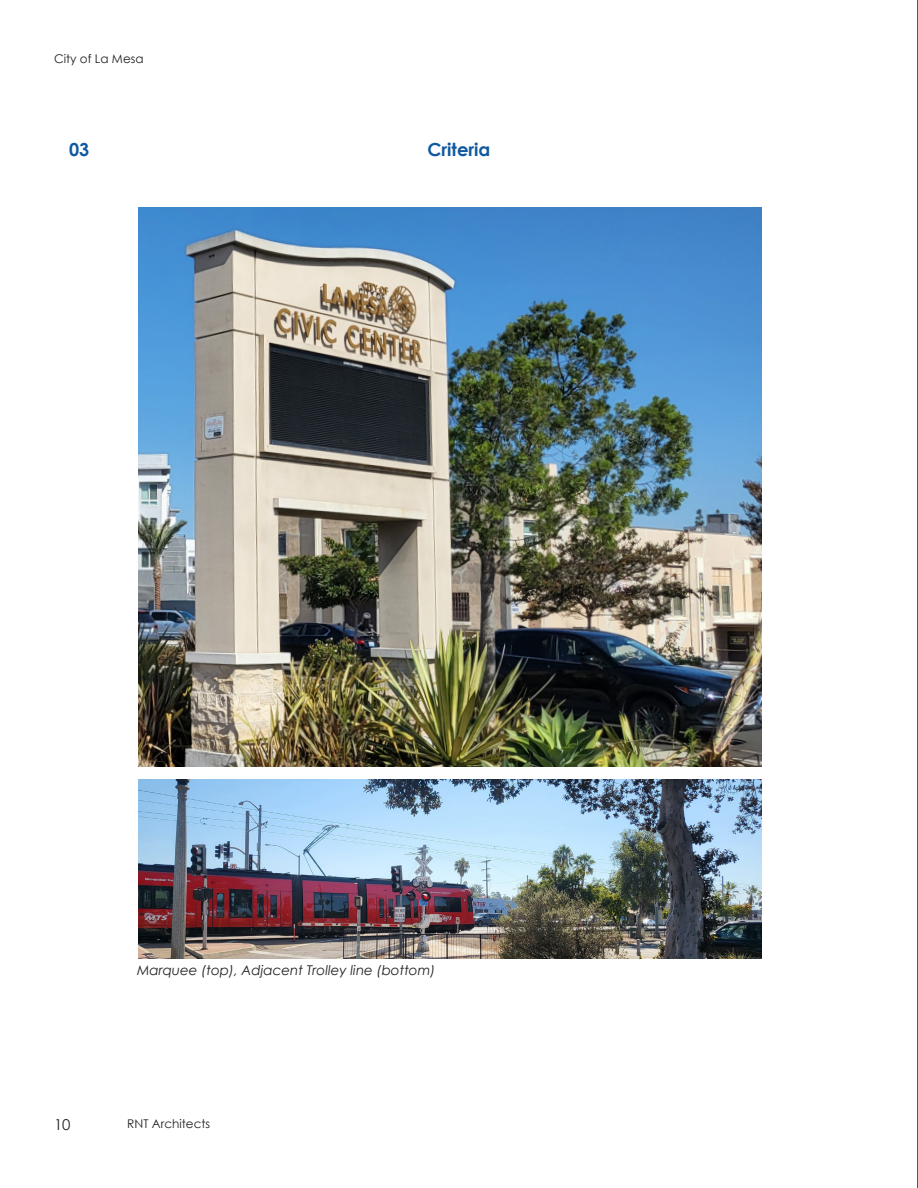
<style>
.page{position:relative;width:918px;height:1188px;background:#fff}
.page>*{position:absolute;margin:0;border:0;box-sizing:border-box;transform-origin:0 0}
._12_pt_-_Section_Hea{font:700 18px "Century Gothic";color:#1059a0}
._12_pt_-_Section_Num{font:700 18px "Century Gothic";color:#1059a0}
._10_pt_-_Page_Number{font:15px "Century Gothic";color:#231f20}
._11_pt_-_Body{font:italic 13.5px "Century Gothic";color:#231f20}
._8_pt_-_Header_Foote{font:12px "Century Gothic";color:#231f20}
</style>
<div class="page">
<img style="left:139px;top:208px;width:622px;height:559px">
<img style="left:139px;top:779px;width:623px;height:180px">
<hr style="left:917px;top:0;width:1px;height:1188px;background:#231f20">
<p class="_8_pt_-_Header_Foote" style="left:54px;top:50px;width:91px">City of La Mesa</p>
<p class="_12_pt_-_Section_Num" style="left:69px;top:136px;width:22px">03</p>
<p class="_12_pt_-_Section_Hea" style="left:428px;top:136px;width:64px">Criteria</p>
<p class="_10_pt_-_Page_Number" style="left:54px;top:1114px;width:18px">10</p>
<p class="_11_pt_-_Body" style="left:137px;top:961px;width:300px">Marquee (top), Adjacent Trolley line (bottom)</p>
<p class="_8_pt_-_Header_Foote" style="left:127px;top:1115px;width:84px">RNT Architects</p>
</div>
